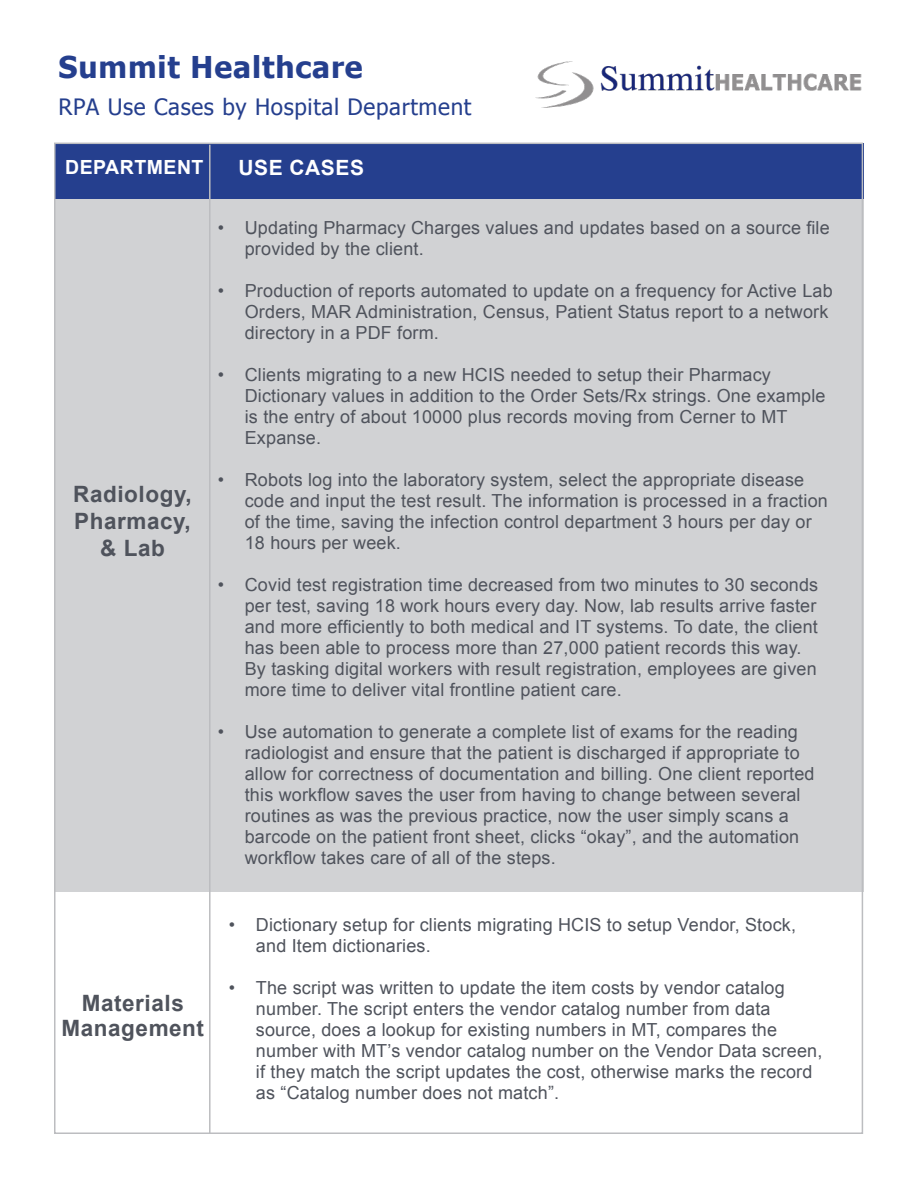
<style>
.page{position:relative;width:918px;height:1188px;background:#fff}
.page>*{position:absolute;margin:0;border:0;box-sizing:border-box;transform-origin:0 0}
.T4{font:700 30px "Tahoma";letter-spacing:.03em;color:#253f8e}
.t1{font:700 22.5px "Arial";letter-spacing:.025em;color:#4f535c}
.T4-2{font:22.5px "Tahoma";letter-spacing:.03em;color:#253f8e}
.t2{font:700 21px "Arial";letter-spacing:.025em;color:#fff}
.t3{font:700 19.5px "Arial";letter-spacing:.025em;color:#fff}
.t4{font:18px/21px "Arial";letter-spacing:.01em;color:#4f535c}
</style>
<div class="page">
<div style="left:54px;top:199px;width:810px;height:693px;background:#d1d2d4"></div>
<div style="left:55px;top:143px;width:808px;height:56px;background:#253f8e"></div>
<hr style="left:209px;top:145px;width:2px;height:989px;background:#bcbdc0">
<img style="left:508px;top:61px;width:356px;height:89px">
<p class="T4" style="left:59px;top:46px;width:306px">Summit Healthcare</p>
<p class="T4-2" style="left:59px;top:92px;width:414px">RPA Use Cases by Hospital Department</p>
<p class="t3" style="left:65px;top:155px;width:140px">DEPARTMENT</p>
<p class="t2" style="left:238px;top:154px;width:127px">USE CASES</p>
<p class="t1" style="left:73px;top:479px;width:120px">Radiology,</p>
<p class="t1" style="left:74px;top:506px;width:118px">Pharmacy,</p>
<p class="t1" style="left:100px;top:533px;width:66px">&amp; Lab</p>
<p class="t4" style="left:245px;top:217px;width:586px;text-indent:-27px">• Updating Pharmacy Charges values and updates based on a source file provided by the client.</p>
<p class="t4" style="left:245px;top:280px;width:589px;text-indent:-27px">• Production of reports automated to update on a frequency for Active Lab<br>Orders, MAR Administration, Census, Patient Status report to a network directory in a PDF form.</p>
<p class="t4" style="left:245px;top:364px;width:582px;text-indent:-27px">• Clients migrating to a new HCIS needed to setup their Pharmacy Dictionary values in addition to the Order Sets/Rx strings. One example is the entry of about 10000 plus records moving from Cerner to MT Expanse.</p>
<p class="t4" style="left:245px;top:469px;width:585px;text-indent:-27px">• Robots log into the laboratory system, select the appropriate disease code and input the test result. The information is processed in a fraction of the time, saving the infection control department 3 hours per day or 18 hours per week.</p>
<p class="t4" style="left:245px;top:574px;width:575px;text-indent:-27px">• Covid test registration time decreased from two minutes to 30 seconds per test, saving 18 work hours every day. Now, lab results arrive faster and more efficiently to both medical and IT systems. To date, the client has been able to process more than 27,000 patient records this way.<br>By tasking digital workers with result registration, employees are given more time to deliver vital frontline patient care.</p>
<p class="t4" style="left:245px;top:721px;width:571px;text-indent:-27px">• Use automation to generate a complete list of exams for the reading radiologist and ensure that the patient is discharged if appropriate to allow for correctness of documentation and billing. One client reported this workflow saves the user from having to change between several routines as was the previous practice, now the user simply scans a barcode on the patient front sheet, clicks “okay”, and the automation workflow takes care of all of the steps.</p>
<p class="t1" style="left:82px;top:988px;width:104px">Materials</p>
<p class="t1" style="left:62px;top:1014px;width:144px">Management</p>
<p class="t4" style="left:256px;top:914px;width:542px;text-indent:-27px">• Dictionary setup for clients migrating HCIS to setup Vendor, Stock, and Item dictionaries.</p>
<p class="t4" style="left:256px;top:977px;width:568px;text-indent:-27px">• The script was written to update the item costs by vendor catalog number. The script enters the vendor catalog number from data source, does a lookup for existing numbers in MT, compares the number with MT’s vendor catalog number on the Vendor Data screen, if they match the script updates the cost, otherwise marks the record as “Catalog number does not match”.</p>
</div>
